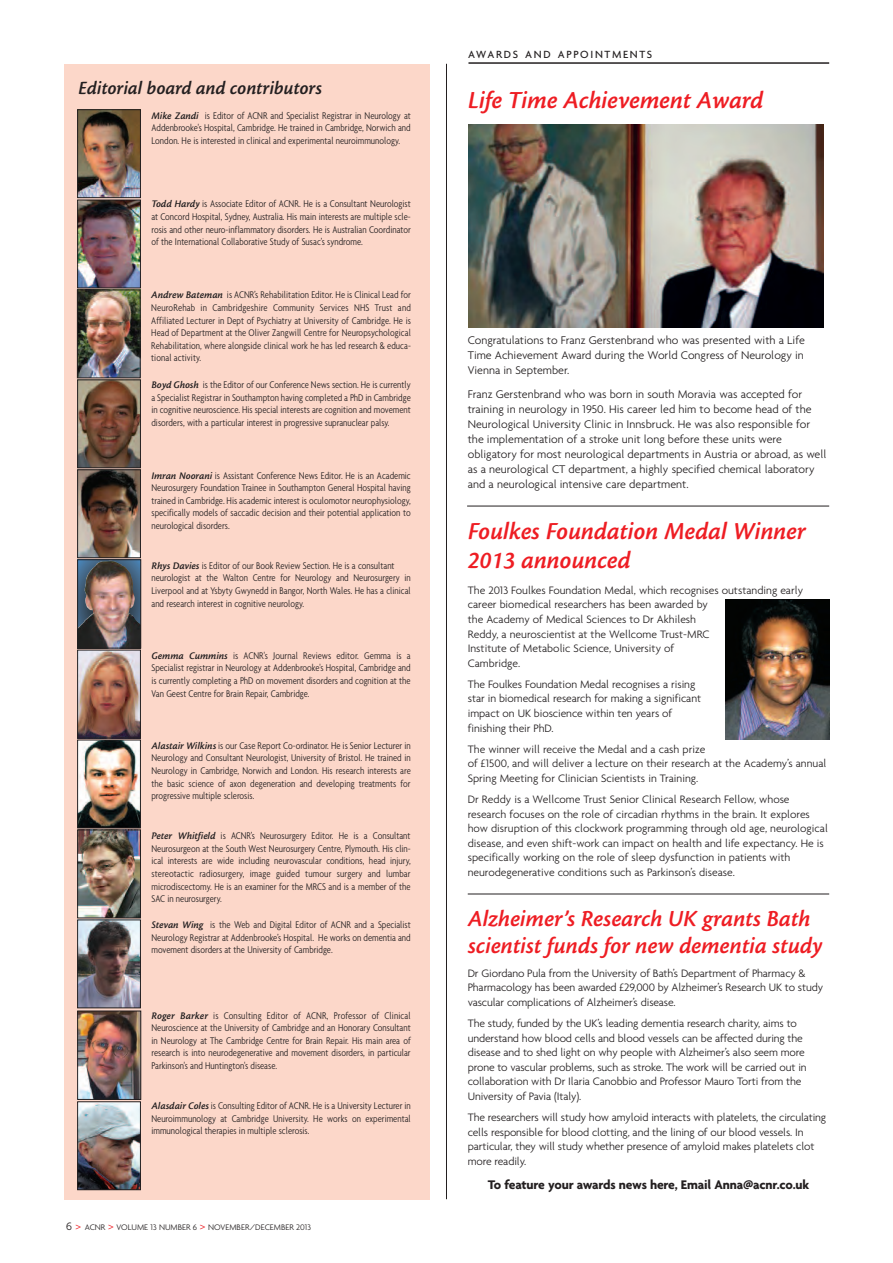
<style>
.page{position:relative;width:893px;height:1263px;background:#fff}
.page>*{position:absolute;margin:0;border:0;box-sizing:border-box;transform-origin:0 0}
.t1{font:italic 600 25.5px/28.5px "Cronos";color:#ee1d23}
.t2{font:italic 600 24px/27px "Cronos";color:#ee1d23}
.t3{font:italic 600 19.5px "Cronos";color:#231f20}
.t4{font:700 13.5px "Agenda";letter-spacing:-.01em;color:#231f20}
.t5{font:300 12px/15px "Agenda";color:#231f20;text-align:justify}
.t6{font:300 11.7px/14.5px "Agenda";letter-spacing:-.01em;color:#231f20}
.t7{font:500 11.25px "Agenda";letter-spacing:.15em;color:#231f20}
.t8{font:300 condensed 10.5px/12.6px "Agenda";color:#231f20;text-align:justify}
.t9{font:300 8.7px "Agenda";color:#231f20}
.s1{font-family:"Cronos";font-weight:600;font-style:italic;font-stretch:normal}
.s2{font-family:"Museo 300";font-weight:400;font-size:10.5px}
.s3{font-family:"Museo 300";font-weight:400;font-size:10.5px;color:#ee1d23}
</style>
<div class="page">
<div style="left:64px;top:64px;width:365px;height:1135px;background:#fcd7c9"></div>
<img style="left:79px;top:1013px;width:60px;height:84px">
<div style="left:77px;top:1011px;width:64px;height:88px;border:1px solid #231f20"></div>
<img style="left:79px;top:292px;width:59px;height:84px">
<div style="left:77px;top:290px;width:63px;height:88px;border:1px solid #231f20"></div>
<img style="left:79px;top:112px;width:60px;height:84px">
<div style="left:77px;top:110px;width:64px;height:88px;border:1px solid #231f20"></div>
<img style="left:79px;top:1103px;width:60px;height:85px">
<div style="left:77px;top:1101px;width:64px;height:89px;border:1px solid #231f20"></div>
<img style="left:79px;top:652px;width:60px;height:84px">
<div style="left:77px;top:650px;width:64px;height:88px;border:1px solid #231f20"></div>
<img style="left:79px;top:832px;width:60px;height:84px">
<div style="left:77px;top:830px;width:64px;height:88px;border:1px solid #231f20"></div>
<img style="left:79px;top:561px;width:60px;height:85px">
<img style="left:129px;top:613px;width:10px;height:33px">
<div style="left:77px;top:559px;width:64px;height:89px;border:1px solid #231f20"></div>
<img style="left:79px;top:382px;width:60px;height:84px">
<div style="left:77px;top:380px;width:64px;height:88px;border:1px solid #231f20"></div>
<img style="left:79px;top:742px;width:60px;height:84px">
<div style="left:77px;top:740px;width:64px;height:88px;border:1px solid #231f20"></div>
<img style="left:79px;top:472px;width:60px;height:84px">
<div style="left:77px;top:470px;width:64px;height:88px;border:1px solid #231f20"></div>
<img style="left:79px;top:202px;width:60px;height:84px">
<div style="left:77px;top:200px;width:64px;height:88px;border:1px solid #231f20"></div>
<img style="left:79px;top:922px;width:60px;height:84px">
<div style="left:77px;top:920px;width:64px;height:88px;border:1px solid #231f20"></div>
<hr style="left:446px;top:64px;width:1px;height:1135px;background:#231f20">
<hr style="left:468px;top:62px;width:361px;height:2px;background:#231f20">
<hr style="left:468px;top:894px;width:361px;height:1px;background:#231f20">
<hr style="left:467px;top:506px;width:362px;height:1px;background:#231f20">
<img style="left:469px;top:125px;width:354px;height:202px">
<img style="left:726px;top:600px;width:103px;height:140px">
<h3 class="t3" style="left:78px;top:81px;width:245px">Editorial board and contributors</h3>
<p class="t8" style="left:151px;top:109px;width:261px"><span class="s1">Mike Zandi</span> is Editor of ACNR and Specialist Registrar in Neurology at Addenbrooke's Hospital, Cambridge. He trained in Cambridge, Norwich and London. He is interested in clinical and experimental neuroimmunology.</p>
<p class="t8" style="left:151px;top:197px;width:261px"><span class="s1">Todd Hardy</span> is Associate Editor of ACNR. He is a Consultant Neurologist at Concord Hospital, Sydney, Australia. His main interests are multiple scle&shy;rosis and other neuro-inflammatory disorders. He is Australian Coordinator of the International Collaborative Study of Susac’s syndrome.</p>
<p class="t8" style="left:151px;top:288px;width:261px"><span class="s1">Andrew Bateman</span> is ACNR’s Rehabilitation Editor. He is Clinical Lead for NeuroRehab in Cambridgeshire Community Services NHS Trust and Affiliated Lecturer in Dept of Psychiatry at University of Cambridge. He is Head of Department at the Oliver Zangwill Centre for Neuropsychological Rehabilitation, where alongside clinical work he has led research &amp; educa&shy;tional activity.</p>
<p class="t8" style="left:151px;top:378px;width:261px"><span class="s1">Boyd Ghosh</span> is the Editor of our Conference News section. He is currently a Specialist Registrar in Southampton having completed a PhD in Cambridge in cognitive neuroscience. His special interests are cognition and movement disorders, with a particular interest in progressive supranuclear palsy.</p>
<p class="t8" style="left:151px;top:469px;width:261px"><span class="s1">Imran Noorani</span> is Assistant Conference News Editor. He is an Academic Neurosurgery Foundation Trainee in Southampton General Hospital having trained in Cambridge. His academic interest is oculomotor neurophysiology, specifically models of saccadic decision and their potential application to neurological disorders.</p>
<p class="t8" style="left:151px;top:559px;width:261px;text-align:left"><span class="s1">Rhys Davies</span> is Editor of our Book Review Section. He is a consultant neurologist at the Walton Centre for Neurology and Neurosurgery in Liverpool and at Ysbyty Gwynedd in Bangor, North Wales. He has a clinical and research interest in cognitive neurology.</p>
<p class="t8" style="left:151px;top:649px;width:261px"><span class="s1">Gemma Cummins</span> is ACNR's Journal Reviews editor. Gemma is a Specialist registrar in Neurology at Addenbrooke's Hospital, Cambridge and is currently completing a PhD on movement disorders and cognition at the Van Geest Centre for Brain Repair, Cambridge.</p>
<p class="t8" style="left:151px;top:739px;width:261px"><span class="s1">Alastair Wilkins</span> is our Case Report Co-ordinator. He is Senior Lecturer in Neurology and Consultant Neurologist, University of Bristol. He trained in Neurology in Cambridge, Norwich and London. His research interests are the basic science of axon degeneration and developing treatments for progressive multiple sclerosis.</p>
<p class="t8" style="left:151px;top:829px;width:261px"><span class="s1">Peter Whitfield</span> is ACNR’s Neurosurgery Editor. He is a Consultant Neurosurgeon at the South West Neurosurgery Centre, Plymouth. His clin&shy;ical interests are wide including neurovascular conditions, head injury, stereotactic radiosurgery, image guided tumour surgery and lumbar microdiscectomy. He is an examiner for the MRCS and is a member of the SAC in neurosurgery.</p>
<p class="t8" style="left:151px;top:918px;width:261px"><span class="s1">Stevan Wing</span> is the Web and Digital Editor of ACNR and a Specialist Neurology Registrar at Addenbrooke’s Hospital. He works on dementia and movement disorders at the University of Cambridge.</p>
<p class="t8" style="left:151px;top:1009px;width:261px"><span class="s1">Roger Barker</span> is Consulting Editor of ACNR, Professor of Clinical Neuroscience at the University of Cambridge and an Honorary Consultant in Neurology at The Cambridge Centre for Brain Repair. His main area of research is into neurodegenerative and movement disorders, in particular Parkinson's and Huntington's disease.</p>
<p class="t8" style="left:151px;top:1099px;width:261px"><span class="s1">Alasdair Coles</span> is Consulting Editor of ACNR. He is a University Lecturer in Neuroimmunology at Cambridge University. He works on experimental immunological therapies in multiple sclerosis.</p>
<p class="t9" style="left:66px;top:1222px;width:246px"><span class="s2">6</span> <span class="s3">&gt;</span> ACNR <span class="s3">&gt;</span> VOLUME 13 NUMBER 6 <span class="s3">&gt;</span> NOVEMBER/DECEMBER 2013</p>
<p class="t7" style="left:468px;top:47px;width:186px">AWARDS AND APPOINTMENTS</p>
<h1 class="t1" style="left:468px;top:88px;width:297px">Life Time Achievement Award</h1>
<p class="t5" style="left:468px;top:333px;width:339px">Congratulations to Franz Gerstenbrand who was presented with a Life Time Achievement Award during the World Congress of Neurology in Vienna in September.</p>
<p class="t5" style="left:468px;top:386px;width:360px;text-align:left">Franz Gerstenbrand who was born in south Moravia was accepted for training in neurology in 1950. His career led him to become head of the Neurological University Clinic in Innsbruck. He was also responsible for the implementation of a stroke unit long before these units were obligatory for most neurological departments in Austria or abroad, as well as a neurological CT department, a highly specified chemical laboratory and a neurological intensive care department.</p>
<h1 class="t1" style="left:468px;top:519px;width:340px">Foulkes Foundation Medal Winner<br>2013 announced</h1>
<p class="t6" style="left:468px;top:582px;width:337px">The 2013 Foulkes Foundation Medal, which recognises outstanding early career biomedical researchers has been awarded by<br>the Academy of Medical Sciences to Dr Akhilesh<br>Reddy, a neuroscientist at the Wellcome Trust-MRC<br>Institute of Metabolic Science, University of<br>Cambridge.</p>
<p class="t6" style="left:468px;top:676px;width:235px">The Foulkes Foundation Medal recognises a rising star in biomedical research for making a significant impact on UK bioscience within ten years of finishing their PhD.</p>
<p class="t6" style="left:468px;top:741px;width:360px">The winner will receive the Medal and a cash prize<br>of £1500, and will deliver a lecture on their research at the Academy’s annual<br>Spring Meeting for Clinician Scientists in Training.</p>
<p class="t6" style="left:468px;top:792px;width:362px">Dr Reddy is a Wellcome Trust Senior Clinical Research Fellow, whose research focuses on the role of circadian rhythms in the brain. It explores how disruption of this clockwork programming through old age, neurological disease, and even shift-work can impact on health and life expectancy. He is specifically working on the role of sleep dysfunction in patients with neurodegenerative conditions such as Parkinson’s disease.</p>
<h2 class="t2" style="left:468px;top:907px;width:356px">Alzheimer’s Research UK grants Bath scientist funds for new dementia study</h2>
<p class="t6" style="left:468px;top:965px;width:357px">Dr Giordano Pula from the University of Bath’s Department of Pharmacy &amp;<br>Pharmacology has been awarded £29,000 by Alzheimer’s Research UK to study vascular complications of Alzheimer’s disease.</p>
<p class="t6" style="left:468px;top:1015px;width:340px">The study, funded by the UK’s leading dementia research charity, aims to understand how blood cells and blood vessels can be affected during the disease and to shed light on why people with Alzheimer’s also seem more prone to vascular problems, such as stroke. The work will be carried out in collaboration with Dr Ilaria Canobbio and Professor Mauro Torti from the University of Pavia (Italy).</p>
<p class="t6" style="left:468px;top:1110px;width:360px">The researchers will study how amyloid interacts with platelets, the circulating cells responsible for blood clotting, and the lining of our blood vessels. In particular, they will study whether presence of amyloid makes platelets clot more readily.</p>
<p class="t4" style="left:488px;top:1177px;width:323px">To feature your awards news here, Email Anna@acnr.co.uk</p>
</div>
